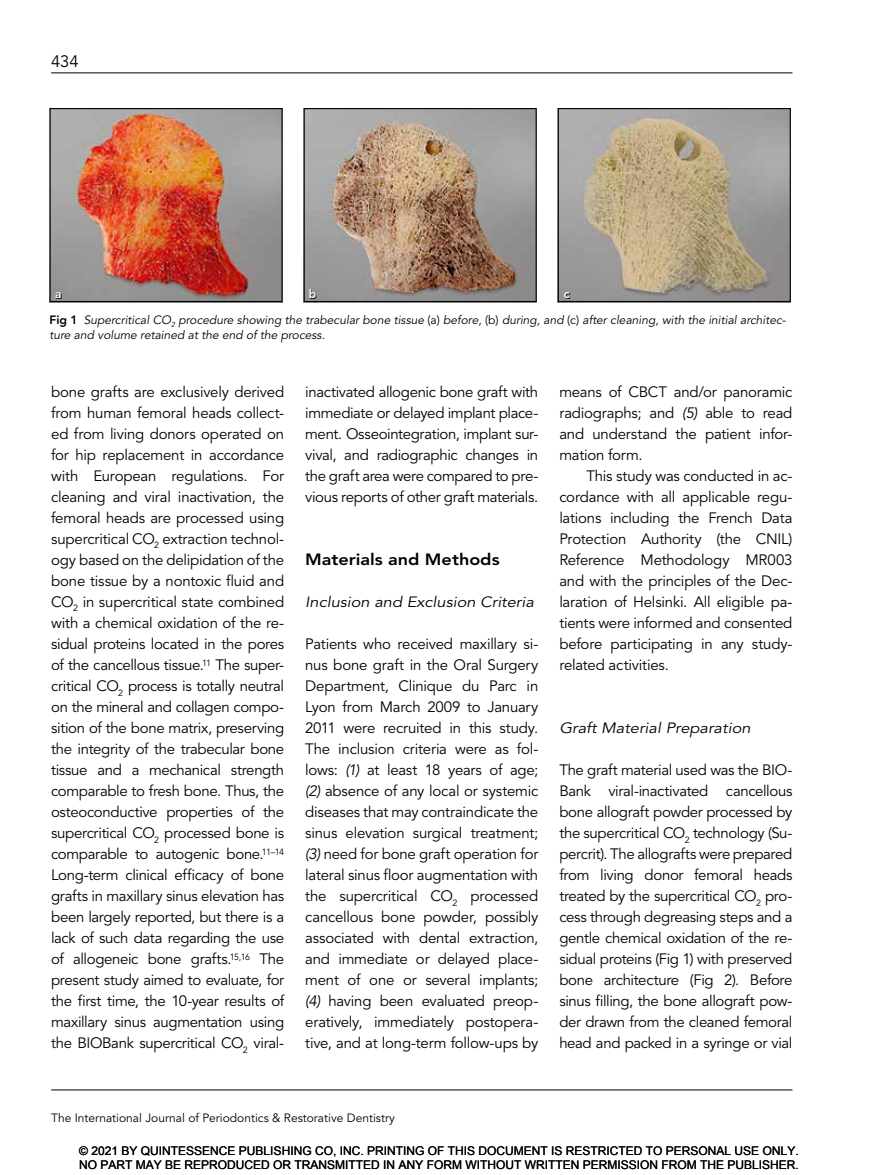
<style>
.page{position:relative;width:878px;height:1175px;background:#fff}
.page>*{position:absolute;margin:0;border:0;box-sizing:border-box;transform-origin:0 0}
.t1{font:16.5px "Avenir LT Std";color:#000}
.t2{font:800 16.2px "Avenir LT Std";color:#000;scale:1.11 1}
.t3{font:15px/21px "Avenir LT Std";letter-spacing:-.02em;color:#000;text-align:justify}
.t4{font:italic 14.85px "Avenir LT Std";color:#000;scale:1.11 1}
.t5{font:12px/14.4px "Arial";color:#000}
.t6{font:italic 12px/26.2px "Avenir LT Std";color:#000}
.t7{font:12px "Avenir LT Std";color:#000}
.t8{font:800 12px "Avenir LT Std";color:#fff}
.s1{font-weight:800;font-style:normal;color:#fff}
.s2{font-weight:800;font-style:normal}
.s3{font-style:normal}
.s4{font-style:italic}
</style>
<div class="page">
<hr style="left:51px;top:1089px;width:741px;height:1px;background:#000">
<hr style="left:51px;top:72px;width:741px;height:1px;background:#000">
<img style="left:52px;top:110px;width:228px;height:190px">
<div style="left:50px;top:108px;width:232px;height:194px;border:1px solid #000"></div>
<img style="left:305px;top:110px;width:229px;height:190px">
<div style="left:303px;top:108px;width:233px;height:194px;border:1px solid #000"></div>
<img style="left:559px;top:110px;width:229px;height:190px">
<div style="left:557px;top:108px;width:233px;height:194px;border:1px solid #000"></div>
<svg style="left:56px;top:293px;width:6px;height:5px"></svg>
<svg style="left:310px;top:289px;width:6px;height:9px"></svg>
<svg style="left:565px;top:292px;width:5px;height:6px"></svg>
<p class="t1" style="left:51px;top:52px;width:29px">434</p>
<p class="t8" style="left:55px;top:286px;width:8px">a</p>
<p class="t8" style="left:309px;top:286px;width:9px">b</p>
<p class="t6" style="left:50px;top:281px;width:737px;text-indent:514px"><span class="s1">c<br></span><span class="s2">Fig 1</span> Supercritical CO<sub>2</sub> procedure showing the trabecular bone tissue <span class="s3">(a)</span> before, <span class="s3">(b)</span> during, and <span class="s3">(c)</span> after cleaning, with the initial architec-</p>
<p class="t6" style="left:50px;top:322px;width:277px">ture and volume retained at the end of the process.</p>
<p class="t3" style="left:51px;top:381px;width:235px">bone grafts are exclusively derived from human femoral heads collect&shy;ed from living donors operated on for hip replacement in accordance with European regulations. For cleaning and viral inactivation, the femoral heads are processed using supercritical CO<sub>2</sub> extraction technol&shy;ogy based on the delipidation of the bone tissue by a nontoxic fluid and CO<sub>2</sub> in supercritical state combined with a chemical oxidation of the re&shy;sidual proteins located in the pores of the cancellous tissue.<sup>11</sup> The super&shy;critical CO<sub>2</sub> process is totally neutral on the mineral and collagen compo&shy;sition of the bone matrix, preserving the integrity of the trabecular bone tissue and a mechanical strength comparable to fresh bone. Thus, the osteoconductive properties of the supercritical CO<sub>2</sub> processed bone is comparable to autogenic bone.<sup>11–14<br></sup>Long-term clinical efficacy of bone grafts in maxillary sinus elevation has been largely reported, but there is a lack of such data regarding the use of allogeneic bone grafts.<sup>15,16</sup> The present study aimed to evaluate, for the first time, the 10-year results of maxillary sinus augmentation using the BIOBank supercritical CO<sub>2</sub> viral-</p>
<p class="t3" style="left:305px;top:381px;width:234px">inactivated allogenic bone graft with immediate or delayed implant place&shy;ment. Osseointegration, implant sur&shy;vival, and radiographic changes in the graft area were compared to pre&shy;vious reports of other graft materials.</p>
<p class="t2" style="left:305px;top:550px;width:177px">Materials and Methods</p>
<p class="t4" style="left:305px;top:593px;width:207px">Inclusion and Exclusion Criteria</p>
<p class="t3" style="left:305px;top:633px;width:234px">Patients who received maxillary si&shy;nus bone graft in the Oral Surgery Department, Clinique du Parc in Lyon from March 2009 to January 2011 were recruited in this study.<br>The inclusion criteria were as fol&shy;lows: <span class="s4">(1)</span> at least 18 years of age; <span class="s4">(2)</span> absence of any local or systemic diseases that may contraindicate the sinus elevation surgical treatment; <span class="s4">(3)</span> need for bone graft operation for lateral sinus floor augmentation with the supercritical CO<sub>2</sub> processed cancellous bone powder, possibly associated with dental extraction, and immediate or delayed place&shy;ment of one or several implants; <span class="s4">(4)</span> having been evaluated preop&shy;eratively, immediately postopera&shy;tive, and at long-term follow-ups by</p>
<p class="t3" style="left:559px;top:381px;width:234px">means of CBCT and/or panoramic radiographs; and <span class="s4">(5)</span> able to read and understand the patient infor&shy;mation form.</p>
<p class="t3" style="left:559px;top:465px;width:234px;text-indent:27px">This study was conducted in ac&shy;cordance with all applicable regu&shy;lations including the French Data Protection Authority (the CNIL)<br>Reference Methodology MR003 and with the principles of the Dec&shy;laration of Helsinki. All eligible pa&shy;tients were informed and consented before participating in any study&shy;related activities.</p>
<p class="t4" style="left:559px;top:719px;width:174px">Graft Material Preparation</p>
<p class="t3" style="left:559px;top:759px;width:234px">The graft material used was the BIO-Bank viral-inactivated cancellous bone allograft powder processed by the supercritical CO<sub>2</sub> technology (Su&shy;percrit). The allografts were prepared from living donor femoral heads treated by the supercritical CO<sub>2</sub> pro&shy;cess through degreasing steps and a gentle chemical oxidation of the re&shy;sidual proteins (Fig 1) with preserved bone architecture (Fig 2). Before sinus filling, the bone allograft pow&shy;der drawn from the cleaned femoral head and packed in a syringe or vial</p>
<p class="t7" style="left:51px;top:1110px;width:345px">The International Journal of Periodontics &amp; Restorative Dentistry</p>
<p class="t5" style="left:79px;top:1143px;width:721px">© 2021 BY QUINTESSENCE PUBLISHING CO, INC. PRINTING OF THIS DOCUMENT IS RESTRICTED TO PERSONAL USE ONLY.<br>NO PART MAY BE REPRODUCED OR TRANSMITTED IN ANY FORM WITHOUT WRITTEN PERMISSION FROM THE PUBLISHER.</p>
</div>
